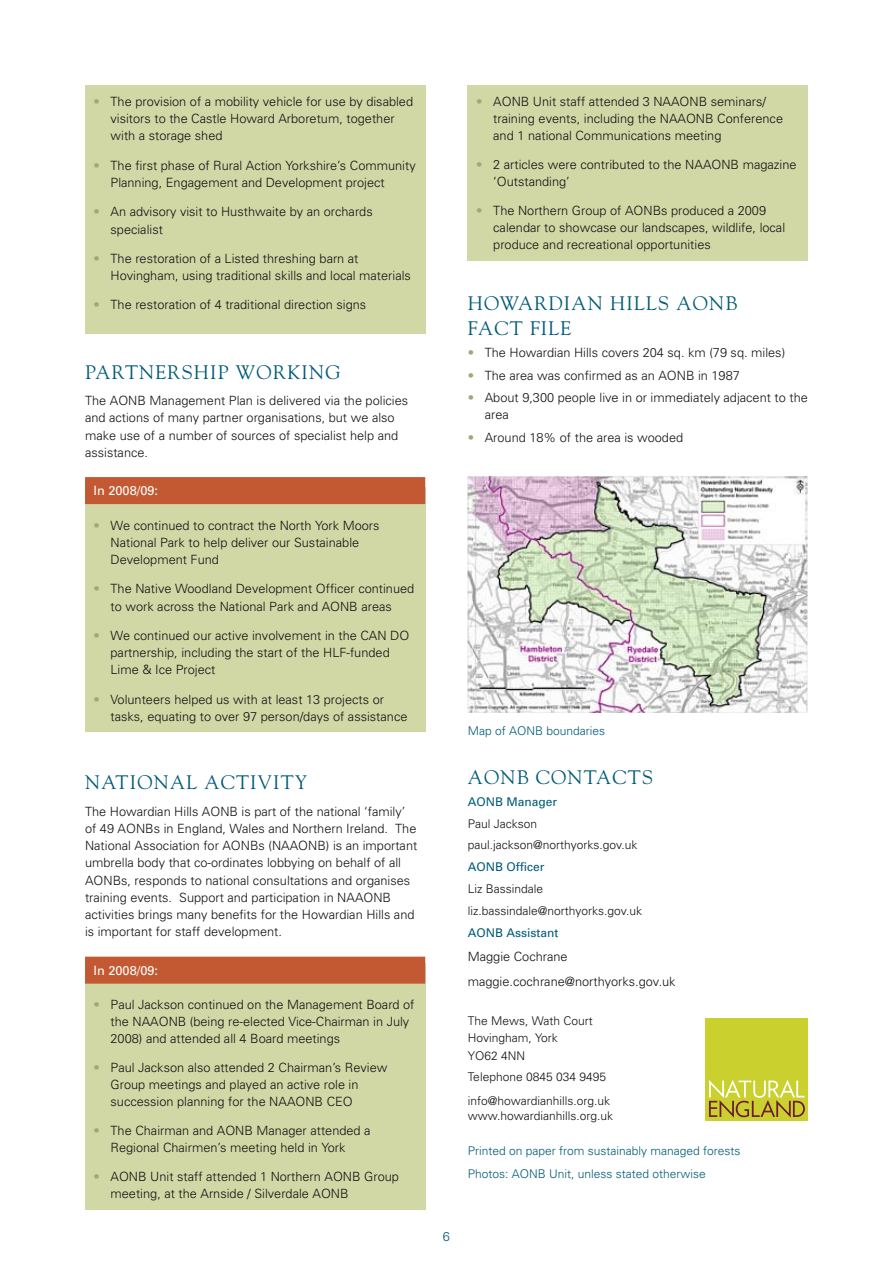
<style>
.page{position:relative;width:893px;height:1263px;background:#fff}
.page>*{position:absolute;margin:0;border:0;box-sizing:border-box;transform-origin:0 0}
.t1{font:19.5px/24.8px "Goudy";letter-spacing:.06em;color:#005a77}
.t2{font:300 12.75px/17.2px "Univers";color:#121212}
.t3{font:12.75px "Univers";color:#fff}
.t4{font:300 12.75px "Univers";color:#005a77}
.t5{font:300 12px/21.8px "Univers";color:#121212}
.t6{font:300 12px "Univers";color:#005a77}
.t7{font:12px "Univers";color:#005a77}
.s1{color:#a2a778}
</style>
<div class="page">
<div style="left:85px;top:487px;width:340px;height:244px;background:#d1d8a6"></div>
<div style="left:85px;top:477px;width:340px;height:27px;background:#c25933"></div>
<div style="left:85px;top:963px;width:340px;height:247px;background:#d1d8a6"></div>
<div style="left:85px;top:957px;width:340px;height:27px;background:#c25933"></div>
<img style="left:468px;top:476px;width:340px;height:237px">
<div style="left:706px;top:1018px;width:102px;height:102px;background:#cad12f"></div>
<svg style="left:709px;top:1080px;width:96px;height:38px"></svg>
<div style="left:468px;top:85px;width:340px;height:176px;background:#d1d8a6"></div>
<div style="left:85px;top:85px;width:340px;height:248px;background:#d1d8a6"></div>
<p class="t2" style="left:111px;top:92px;width:304px;text-indent:-17px"><span class="s1">•</span> The provision of a mobility vehicle for use by disabled visitors to the Castle Howard Arboretum, together with a storage shed</p>
<p class="t2" style="left:111px;top:156px;width:307px;text-indent:-17px"><span class="s1">•</span> The first phase of Rural Action Yorkshire’s Community<br>Planning, Engagement and Development project</p>
<p class="t2" style="left:111px;top:203px;width:264px;text-indent:-17px"><span class="s1">•</span> An advisory visit to Husthwaite by an orchards specialist</p>
<p class="t2" style="left:111px;top:249px;width:302px;text-indent:-17px"><span class="s1">•</span> The restoration of a Listed threshing barn at<br>Hovingham, using traditional skills and local materials</p>
<p class="t2" style="left:94px;top:296px;width:274px"><span class="s1">•</span> The restoration of 4 traditional direction signs</p>
<h1 class="t1" style="left:85px;top:359px;width:257px">PARTNERSHIP WORKING</h1>
<p class="t2" style="left:85px;top:392px;width:325px">The AONB Management Plan is delivered via the policies and actions of many partner organisations, but we also make use of a number of sources of specialist help and assistance.</p>
<p class="t3" style="left:94px;top:483px;width:66px">In 2008/09:</p>
<p class="t2" style="left:111px;top:516px;width:270px;text-indent:-17px"><span class="s1">•</span> We continued to contract the North York Moors<br>National Park to help deliver our Sustainable<br>Development Fund</p>
<p class="t2" style="left:94px;top:580px;width:322px;text-align:center"><span class="s1">•</span> The Native Woodland Development Officer continued to work across the National Park and AONB areas</p>
<p class="t2" style="left:111px;top:626px;width:300px;text-indent:-17px"><span class="s1">•</span> We continued our active involvement in the CAN DO partnership, including the start of the HLF-funded<br>Lime &amp; Ice Project</p>
<p class="t2" style="left:111px;top:690px;width:298px;text-indent:-17px"><span class="s1">•</span> Volunteers helped us with at least 13 projects or tasks, equating to over 97 person/days of assistance</p>
<h1 class="t1" style="left:85px;top:770px;width:223px">NATIONAL ACTIVITY</h1>
<p class="t2" style="left:85px;top:802px;width:334px">The Howardian Hills AONB is part of the national ‘family’ of 49 AONBs in England, Wales and Northern Ireland. The National Association for AONBs (NAAONB) is an important umbrella body that co-ordinates lobbying on behalf of all AONBs, responds to national consultations and organises training events. Support and participation in NAAONB activities brings many benefits for the Howardian Hills and is important for staff development.</p>
<p class="t3" style="left:94px;top:962px;width:66px">In 2008/09:</p>
<p class="t2" style="left:111px;top:996px;width:305px;line-height:16.8px;text-indent:-17px"><span class="s1">•</span> Paul Jackson continued on the Management Board of the NAAONB (being re-elected Vice-Chairman in July<br>2008) and attended all 4 Board meetings</p>
<p class="t2" style="left:111px;top:1059px;width:278px;line-height:16.8px;text-indent:-17px"><span class="s1">•</span> Paul Jackson also attended 2 Chairman’s Review<br>Group meetings and played an active role in succession planning for the NAAONB CEO</p>
<p class="t2" style="left:111px;top:1122px;width:262px;line-height:16.8px;text-indent:-17px"><span class="s1">•</span> The Chairman and AONB Manager attended a<br>Regional Chairmen’s meeting held in York</p>
<p class="t2" style="left:111px;top:1168px;width:290px;line-height:16.8px;text-indent:-17px"><span class="s1">•</span> AONB Unit staff attended 1 Northern AONB Group meeting, at the Arnside / Silverdale AONB</p>
<p class="t2" style="left:493px;top:93px;width:291px;line-height:16.8px;text-indent:-17px"><span class="s1">•</span> AONB Unit staff attended 3 NAAONB seminars/ training events, including the NAAONB Conference and 1 national Communications meeting</p>
<p class="t2" style="left:493px;top:156px;width:305px;line-height:16.8px;text-indent:-17px"><span class="s1">•</span> 2 articles were contributed to the NAAONB magazine ‘Outstanding’</p>
<p class="t2" style="left:493px;top:202px;width:293px;line-height:16.8px;text-indent:-17px"><span class="s1">•</span> The Northern Group of AONBs produced a 2009 calendar to showcase our landscapes, wildlife, local produce and recreational opportunities</p>
<h1 class="t1" style="left:468px;top:290px;width:270px">HOWARDIAN HILLS AONB<br>FACT FILE</h1>
<p class="t2" style="left:468px;top:344px;width:319px"><span class="s1">•</span> The Howardian Hills covers 204 sq. km (79 sq. miles)</p>
<p class="t2" style="left:468px;top:366px;width:274px"><span class="s1">•</span> The area was confirmed as an AONB in 1987</p>
<p class="t2" style="left:485px;top:389px;width:325px;text-indent:-17px"><span class="s1">•</span> About 9,300 people live in or immediately adjacent to the area</p>
<p class="t2" style="left:468px;top:428px;width:217px"><span class="s1">•</span> Around 18% of the area is wooded</p>
<p class="t6" style="left:468px;top:724px;width:139px">Map of AONB boundaries</p>
<h1 class="t1" style="left:468px;top:764px;width:187px">AONB CONTACTS</h1>
<p class="t7" style="left:468px;top:794px;width:91px">AONB Manager</p>
<p class="t5" style="left:468px;top:812px;width:171px">Paul Jackson paul.jackson@northyorks.gov.uk</p>
<p class="t7" style="left:468px;top:859px;width:78px">AONB Officer</p>
<p class="t5" style="left:468px;top:877px;width:176px">Liz Bassindale liz.bassindale@northyorks.gov.uk</p>
<p class="t7" style="left:468px;top:925px;width:92px">AONB Assistant</p>
<p class="t2" style="left:468px;top:944px;width:209px;line-height:24.8px">Maggie Cochrane maggie.cochrane@northyorks.gov.uk</p>
<p class="t5" style="left:468px;top:1012px;width:127px;line-height:17.2px">The Mews, Wath Court<br>Hovingham, York<br>YO62 4NN</p>
<p class="t5" style="left:468px;top:1065px;width:144px;line-height:23.2px">Telephone 0845 034 9495 info@howardianhills.org.uk</p>
<p class="t5" style="left:468px;top:1105px;width:147px">www.howardianhills.org.uk</p>
<p class="t6" style="left:468px;top:1144px;width:274px">Printed on paper from sustainably managed forests</p>
<p class="t6" style="left:468px;top:1166px;width:240px">Photos: AONB Unit, unless stated otherwise</p>
<p class="t4" style="left:443px;top:1229px;width:9px">6</p>
</div>
